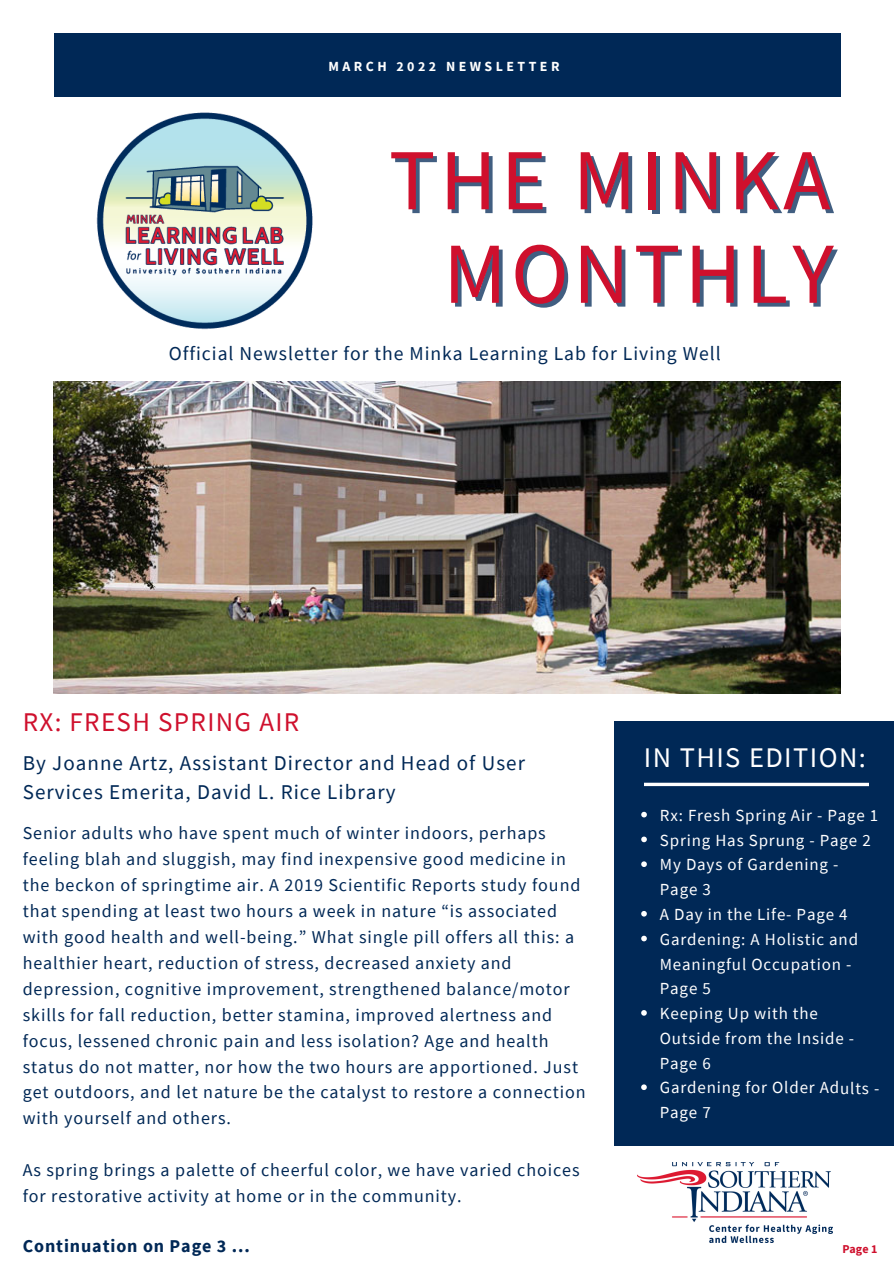
<style>
.page{position:relative;width:894px;height:1264px;background:#fff}
.page>*{position:absolute;margin:0;border:0;box-sizing:border-box;transform-origin:0 0}
.t1{font:87px "Source Sans Pro";letter-spacing:.05em;color:#cf102d}
.t2{font:28.35px "Source Sans Pro";letter-spacing:.05em;color:#fff}
.t3{font:27px "Source Sans Pro";letter-spacing:.05em;color:#cf102d}
.t4{font:21px/29.2px "Source Sans Pro";letter-spacing:.05em;color:#002856}
.t5{font:19.65px "Source Sans Pro";letter-spacing:.05em;color:#002856}
.t6{font:18px/26px "Source Sans Pro";letter-spacing:.05em;color:#002856}
.t7{font:700 18px "Source Sans Pro";letter-spacing:.05em;color:#002856}
.t8{font:16.95px/24.8px "Source Sans Pro";letter-spacing:.05em;color:#fff}
.t9{font:700 13.95px "Source Sans Pro";letter-spacing:.25em;color:#fff}
.t10{font:700 12px "Source Sans Pro";color:#cf102d}
</style>
<div class="page">
<div style="left:614px;top:694px;width:279px;height:451px;background:#002856"></div>
<img style="left:96px;top:112px;width:217px;height:218px">
<img style="left:637px;top:1162px;width:195px;height:80px">
<svg style="left:644px;top:782px;width:225px;height:4px"></svg>
<div style="left:54px;top:34px;width:786px;height:63px;background:#002856"></div>
<div style="left:465px;top:650px;width:428px;height:71px;background:#fff"></div>
<img style="left:54px;top:382px;width:786px;height:311px">
<svg style="left:641px;top:811px;width:5px;height:6px"></svg>
<svg style="left:641px;top:836px;width:5px;height:6px"></svg>
<svg style="left:641px;top:861px;width:5px;height:6px"></svg>
<svg style="left:641px;top:911px;width:5px;height:5px"></svg>
<svg style="left:641px;top:935px;width:5px;height:6px"></svg>
<svg style="left:641px;top:1010px;width:5px;height:5px"></svg>
<svg style="left:641px;top:1084px;width:5px;height:6px"></svg>
<p class="t9" style="left:328px;top:57px;width:233px">MARCH 2022 NEWSLETTER</p>
<p class="t1" style="left:389px;top:124px;width:443px">THE MINKA</p>
<p class="t1" style="left:443px;top:217px;width:392px">MONTHLY</p>
<p class="t5" style="left:169px;top:340px;width:553px">Official Newsletter for the Minka Learning Lab for Living Well</p>
<p class="t3" style="left:23px;top:704px;width:278px">RX: FRESH SPRING AIR</p>
<p class="t4" style="left:23px;top:748px;width:503px">By Joanne Artz, Assistant Director and Head of User<br>Services Emerita, David L. Rice Library</p>
<p class="t6" style="left:23px;top:820px;width:564px">Senior adults who have spent much of winter indoors, perhaps feeling blah and sluggish, may find inexpensive good medicine in the beckon of springtime air. A 2019 Scientific Reports study found that spending at least two hours a week in nature “is associated with good health and well-being.” What single pill offers all this: a healthier heart, reduction of stress, decreased anxiety and depression, cognitive improvement, strengthened balance/motor skills for fall reduction, better stamina, improved alertness and focus, lessened chronic pain and less isolation? Age and health status do not matter, nor how the two hours are apportioned. Just get outdoors, and let nature be the catalyst to restore a connection with yourself and others.</p>
<p class="t6" style="left:23px;top:1156px;width:558px">As spring brings a palette of cheerful color, we have varied choices for restorative activity at home or in the community.</p>
<p class="t7" style="left:23px;top:1233px;width:229px">Continuation on Page 3 ...</p>
<p class="t2" style="left:643px;top:738px;width:223px">IN THIS EDITION:</p>
<p class="t8" style="left:659px;top:802px;width:220px">Rx: Fresh Spring Air - Page 1</p>
<p class="t8" style="left:659px;top:827px;width:212px">Spring Has Sprung - Page 2</p>
<p class="t8" style="left:659px;top:852px;width:180px">My Days of Gardening -<br>Page 3</p>
<p class="t8" style="left:659px;top:901px;width:189px">A Day in the Life- Page 4</p>
<p class="t8" style="left:659px;top:926px;width:200px">Gardening: A Holistic and<br>Meaningful Occupation -<br>Page 5</p>
<p class="t8" style="left:659px;top:1000px;width:196px">Keeping Up with the<br>Outside from the Inside -<br>Page 6</p>
<p class="t8" style="left:659px;top:1075px;width:221px">Gardening for Older Adults -<br>Page 7</p>
<p class="t10" style="left:842px;top:1241px;width:36px">Page 1</p>
</div>
